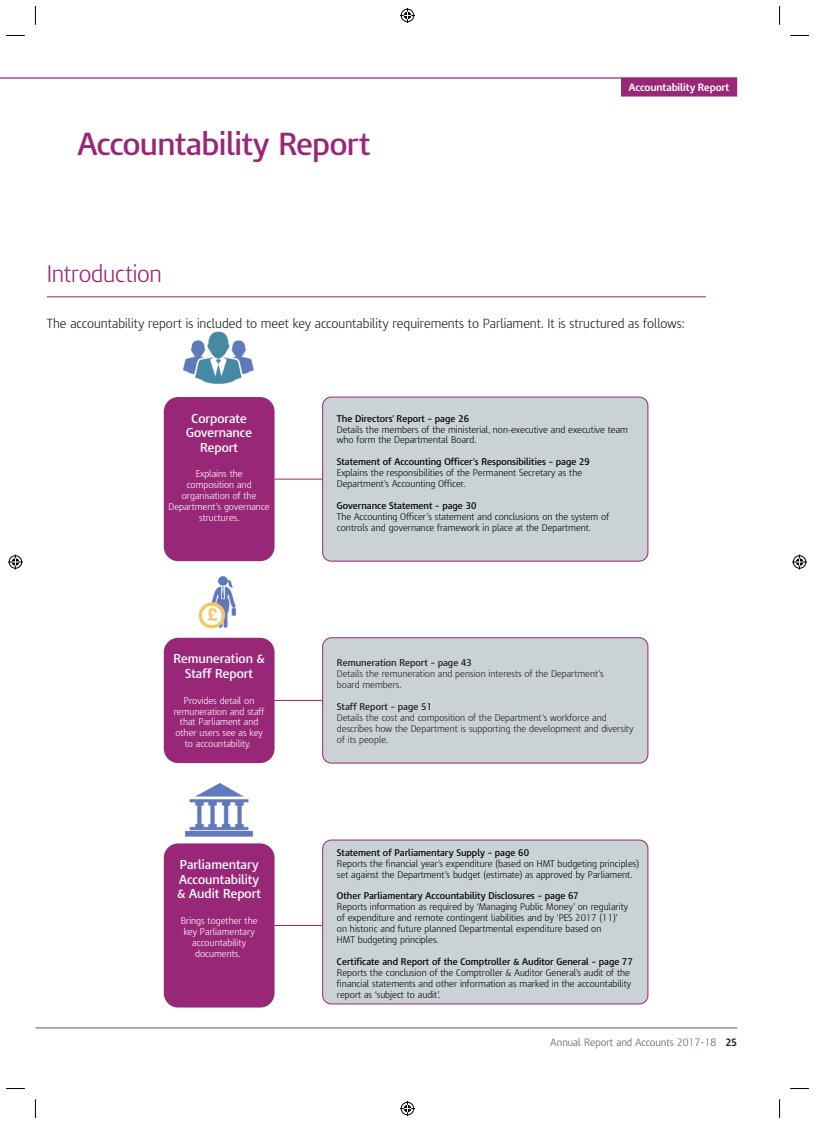
<style>
.page{position:relative;width:815px;height:1124px;background:#fff}
.page>*{position:absolute;margin:0;border:0;box-sizing:border-box;transform-origin:0 0}
.t1{font:600 30px "HMRC Modena";letter-spacing:-.015em;color:#992777}
.t2{font:300 22.5px "HMRC Modena";letter-spacing:-.01em;color:#992777}
.t3{font:300 12.5px "HMRC Modena";color:#231f20}
.t4{font:600 12.12px/14.6px "HMRC Modena";color:#fff;text-align:center}
.t5{font:300 10px "HMRC Modena";color:#525e65}
.t6{font:700 10px "HMRC Modena";letter-spacing:-.01em;color:#fff}
.t7{font:300 9.12px/11px "HMRC Modena";color:#030505}
.t8{font:600 9.12px "HMRC Modena";color:#030505}
.t9{font:300 9.12px/11px "HMRC Modena";color:#fff;text-align:center}
.t10{font:300 9.12px/11px "HMRC Modena";color:#231f20}
.t11{font:600 9.12px "HMRC Modena";color:#231f20}
.s1{font-weight:700;color:#231f20}
</style>
<div class="page">
<hr style="left:0;top:77px;width:35px;height:2px;background:#992777">
<hr style="left:35px;top:1027px;width:702px;height:1px;background:#525e65">
<hr style="left:35px;top:77px;width:702px;height:2px;background:#992777">
<div style="left:621px;top:78px;width:116px;height:18px;background:#992777"></div>
<hr style="left:47px;top:296px;width:659px;height:1px;background:#992777">
<div style="left:323px;top:397px;width:325px;height:164px;background:#cbd2d6;border-radius:9px"></div>
<div style="left:322px;top:396px;width:326px;height:165px;border:1px solid #992777;border-radius:9px"></div>
<div style="left:323px;top:637px;width:325px;height:126px;background:#cbd2d6;border-radius:9px"></div>
<div style="left:322px;top:637px;width:326px;height:126px;border:1px solid #992777;border-radius:9px"></div>
<div style="left:323px;top:839px;width:325px;height:164px;background:#cbd2d6;border-radius:9px"></div>
<div style="left:322px;top:839px;width:326px;height:165px;border:1px solid #992777;border-radius:9px"></div>
<div style="left:164px;top:397px;width:111px;height:164px;background:#992777;border-radius:14px"></div>
<img style="left:183px;top:331px;width:71px;height:54px">
<img style="left:199px;top:576px;width:37px;height:53px">
<img style="left:185px;top:783px;width:68px;height:54px">
<div style="left:164px;top:843px;width:111px;height:164px;background:#992777;border-radius:14px"></div>
<div style="left:164px;top:637px;width:111px;height:126px;background:#992777;border-radius:14px"></div>
<hr style="left:275px;top:478px;width:48px;height:1px;background:#992777">
<hr style="left:275px;top:699px;width:48px;height:1px;background:#992777">
<hr style="left:275px;top:924px;width:48px;height:1px;background:#992777">
<svg style="left:6px;top:35px;width:19px;height:1px"></svg>
<svg style="left:790px;top:35px;width:19px;height:1px"></svg>
<svg style="left:6px;top:1088px;width:19px;height:1px"></svg>
<svg style="left:790px;top:1088px;width:19px;height:1px"></svg>
<svg style="left:35px;top:6px;width:1px;height:19px"></svg>
<svg style="left:35px;top:1099px;width:1px;height:18px"></svg>
<svg style="left:779px;top:6px;width:1px;height:19px"></svg>
<svg style="left:779px;top:1099px;width:1px;height:18px"></svg>
<svg style="left:400px;top:8px;width:15px;height:15px"></svg>
<svg style="left:400px;top:1101px;width:15px;height:14px"></svg>
<svg style="left:8px;top:554px;width:15px;height:15px"></svg>
<svg style="left:792px;top:554px;width:15px;height:15px"></svg>
<h1 class="t1" style="left:78px;top:126px;width:294px">Accountability Report</h1>
<p class="t6" style="left:629px;top:81px;width:102px">Accountability Report</p>
<h2 class="t2" style="left:47px;top:260px;width:117px">Introduction</h2>
<h3 class="t3" style="left:47px;top:316px;width:639px">The accountability report is included to meet key accountability requirements to Parliament. It is structured as follows:</h3>
<h3 class="t4" style="left:186px;top:411px;width:67px">Corporate<br>Governance<br>Report</h3>
<p class="t9" style="left:169px;top:468px;width:103px">Explains the<br>composition and organisation of the<br>Department’s governance structures.</p>
<h3 class="t4" style="left:174px;top:651px;width:93px">Remuneration &amp;<br>Staff Report</h3>
<p class="t9" style="left:174px;top:694px;width:92px">Provides detail on remuneration and staff that Parliament and other users see as key to accountability.</p>
<h3 class="t4" style="left:177px;top:857px;width:85px;text-align:left">Parliamentary<br>Accountability &amp; Audit Report</h3>
<p class="t9" style="left:181px;top:914px;width:78px">Brings together the key Parliamentary accountability documents.</p>
<p class="t8" style="left:337px;top:412px;width:134px">The Directors’ Report – page 26</p>
<p class="t7" style="left:337px;top:423px;width:293px">Details the members of the ministerial, non-executive and executive team who form the Departmental Board.</p>
<p class="t8" style="left:337px;top:456px;width:255px">Statement of Accounting Officer’s Responsibilities – page 29</p>
<p class="t7" style="left:337px;top:467px;width:247px">Explains the responsibilities of the Permanent Secretary as the<br>Department's Accounting Officer.</p>
<p class="t8" style="left:337px;top:500px;width:141px">Governance Statement – page 30</p>
<p class="t7" style="left:337px;top:511px;width:274px">The Accounting Officer’s statement and conclusions on the system of controls and governance framework in place at the Department.</p>
<p class="t11" style="left:337px;top:657px;width:136px">Remuneration Report – page 43</p>
<p class="t10" style="left:337px;top:668px;width:268px">Details the remuneration and pension interests of the Department’s board members.</p>
<p class="t11" style="left:337px;top:701px;width:97px">Staff Report – page 51</p>
<p class="t10" style="left:337px;top:712px;width:298px">Details the cost and composition of the Department’s workforce and describes how the Department is supporting the development and diversity of its people.</p>
<p class="t8" style="left:337px;top:846px;width:194px">Statement of Parliamentary Supply – page 60</p>
<p class="t7" style="left:337px;top:857px;width:304px">Reports the financial year's expenditure (based on HMT budgeting principles) set against the Department’s budget (estimate) as approved by Parliament.</p>
<p class="t8" style="left:337px;top:890px;width:243px">Other Parliamentary Accountability Disclosures – page 67</p>
<p class="t7" style="left:337px;top:901px;width:293px">Reports information as required by ‘Managing Public Money’ on regularity of expenditure and remote contingent liabilities and by ‘PES 2017 (11)’ on historic and future planned Departmental expenditure based on<br>HMT budgeting principles.</p>
<p class="t8" style="left:337px;top:956px;width:298px">Certificate and Report of the Comptroller &amp; Auditor General – page 77</p>
<p class="t7" style="left:337px;top:967px;width:296px">Reports the conclusion of the Comptroller &amp; Auditor General's audit of the financial statements and other information as marked in the accountability report as ‘subject to audit’.</p>
<p class="t5" style="left:551px;top:1036px;width:188px">Annual Report and Accounts 2017–18 <span class="s1">25</span></p>
</div>
